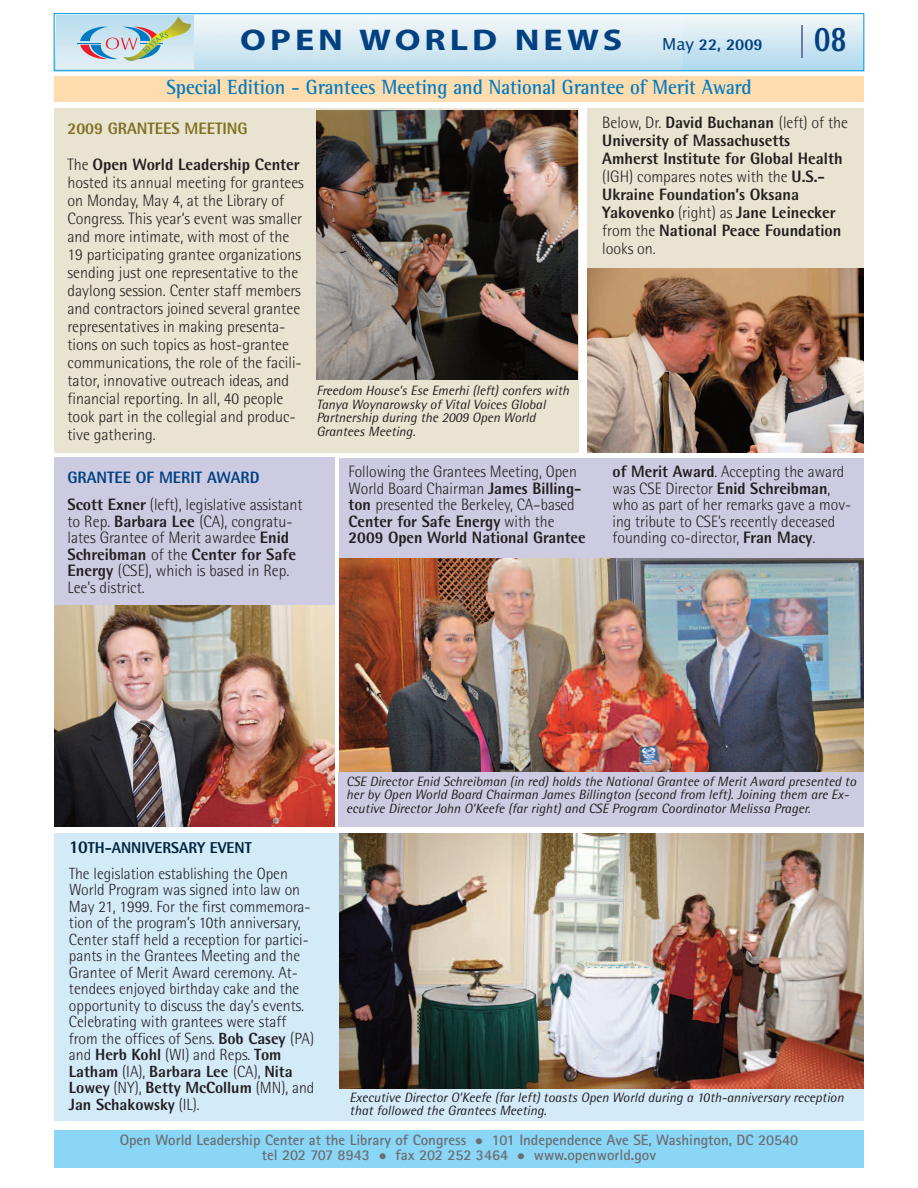
<style>
.page{position:relative;width:918px;height:1188px;background:#fff}
.page>*{position:absolute;margin:0;border:0;box-sizing:border-box;transform-origin:0 0}
.t1{font:800 36px "Rotis Semi Sans";color:#014181;scale:.82 1}
.t2{font:700 30px "Myriad Pro";letter-spacing:.11em;color:#014181;scale:1.2 1}
.t3{font:700 21px "Rotis Semi Serif";color:#007bc3;scale:.9 1}
.t4{font:300 16.5px/18px "Rotis Semi Sans";color:#231f20}
.t5{font:300 16.5px/16.5px "Rotis Semi Sans";color:#231f20;scale:.95 1}
.t6{font:800 16.5px/18px "Rotis Semi Sans";color:#231f20}
.t7{font:800 16.5px "Rotis Semi Sans";color:#014181}
.t8{font:300 16.2px/16.5px "Rotis Semi Sans";color:#231f20}
.t9{font:800 15.75px "Rotis Semi Sans";color:#00223b}
.t10{font:700 15px "Rotis Sans Serif";color:#6c6d70}
.t11{font:italic 13.5px/13.5px "Rotis Semi Sans";color:#231f20}
.s1{font-family:"Lucida Grande";font-weight:400}
.s2{color:#807020}
.s3{font-weight:300}
.s4{font-weight:800;color:#014181}
.s5{font-weight:800}
.s6{font-size:18px}
</style>
<div class="page">
<div style="left:54px;top:457px;width:281px;height:358px;background:#cdcbe2"></div>
<div style="left:587px;top:109px;width:277px;height:340px;background:#e8e4d1"></div>
<div style="left:54px;top:108px;width:524px;height:344px;background:#e8e4d1"></div>
<div style="left:340px;top:459px;width:524px;height:103px;background:#cdcbe2"></div>
<div style="left:54px;top:1130px;width:810px;height:37px;background:#89d6f7"></div>
<div style="left:54px;top:14px;width:810px;height:57px;border:1px solid #0099d8"></div>
<hr style="left:801px;top:25px;width:2px;height:32px;background:#6b7cac">
<img style="left:54px;top:606px;width:281px;height:220px">
<img style="left:587px;top:268px;width:277px;height:184px">
<div style="left:54px;top:833px;width:810px;height:288px;background:#d3eaf8"></div>
<div style="left:54px;top:76px;width:810px;height:25px;background:#fedcad"></div>
<img style="left:316px;top:110px;width:262px;height:269px">
<img style="left:339px;top:833px;width:525px;height:255px">
<img style="left:339px;top:559px;width:525px;height:213px">
<div style="left:339px;top:772px;width:525px;height:55px;background:#cdcbe2"></div>
<svg style="left:77px;top:16px;width:114px;height:45px;background:#b7cbca"></svg>
<h2 class="t2" style="left:240px;top:28px;width:320px">OPEN WORLD NEWS</h2>
<p class="t7" style="left:662px;top:38px;width:102px"><span class="s1">May</span> 22, 2009</p>
<h1 class="t1" style="left:814px;top:26px;width:41px">08</h1>
<p class="t3" style="left:166px;top:80px;width:652px">Special Edition - Grantees Meeting and National Grantee of Merit Award</p>
<p class="t6" style="left:68px;top:112px;width:234px;line-height:36px"><span class="s2">2009 GRANTEES MEETING<br></span><span class="s3">The</span> Open World Leadership Center</p>
<p class="t4" style="left:67px;top:175px;width:238px">hosted its annual meeting for grantees on Monday, May 4, at the Library of Congress. This year’s event was smaller and more intimate, with most of the 19 participating grantee organizations sending just one representative to the daylong session. Center staff members and contractors joined several grantee representatives in making presenta&shy;tions on such topics as host-grantee communications, the role of the facili&shy;tator, innovative outreach ideas, and financial reporting. In all, 40 people took part in the collegial and produc&shy;tive gathering.</p>
<p class="t4" style="left:67px;top:466px;width:237px;line-height:27px"><span class="s4">GRANTEE OF MERIT AWARD<br></span><span class="s5">Scott Exner</span> (left), legislative assistant</p>
<p class="t4" style="left:67px;top:514px;width:230px;line-height:16.5px">to Rep. <span class="s5">Barbara Lee</span> (CA), congratu&shy;lates Grantee of Merit awardee <span class="s5">Enid<br>Schreibman</span> of the <span class="s5">Center for Safe<br>Energy</span> (CSE), which is based in Rep.<br>Lee’s district.</p>
<p class="t6" style="left:602px;top:115px;width:247px"><span class="s3">Below, Dr.</span> David Buchanan <span class="s3">(left) of the<br></span>University of Massachusetts<br>Amherst Institute for Global Health <span class="s3">(IGH) compares notes with the</span> U.S.-<br>Ukraine Foundation’s Oksana<br>Yakovenko <span class="s3">(right) as</span> Jane Leinecker <span class="s3">from the</span> National Peace Foundation <span class="s3">looks on.</span></p>
<p class="t11" style="left:316px;top:385px;width:254px">Freedom House’s Ese Emerhi (left) confers with Tanya Woynarowsky of Vital Voices Global Partnership during the 2009 Open World Grantees Meeting.</p>
<p class="t5" style="left:349px;top:465px;width:251px">Following the Grantees Meeting, Open World Board Chairman <span class="s5">James Billing&shy;ton</span> presented the Berkeley, CA–based <span class="s5">Center for Safe Energy</span> with the <span class="s5">2009 Open World National Grantee</span></p>
<p class="t5" style="left:613px;top:465px;width:253px"><span class="s5">of Merit Award</span>. Accepting the award was CSE Director <span class="s5">Enid Schreibman</span>, who as part of her remarks gave a mov&shy;ing tribute to CSE’s recently deceased founding co-director, <span class="s5">Fran Macy</span>.</p>
<p class="t11" style="left:346px;top:776px;width:511px">CSE Director Enid Schreibman (in red) holds the National Grantee of Merit Award presented to her by Open World Board Chairman James Billington (second from left). Joining them are Ex&shy;ecutive Director John O’Keefe (far right) and CSE Program Coordinator Melissa Prager.</p>
<p class="t9" style="left:69px;top:842px;width:184px"><span class="s6">10</span>TH-ANNIVERSARY EVENT</p>
<p class="t8" style="left:69px;top:867px;width:247px">The legislation establishing the Open World Program was signed into law on May 21, 1999. For the first commemora&shy;tion of the program’s 10th anniversary, Center staff held a reception for partici&shy;pants in the Grantees Meeting and the Grantee of Merit Award ceremony. At&shy;tendees enjoyed birthday cake and the opportunity to discuss the day’s events.<br>Celebrating with grantees were staff from the offices of Sens. <span class="s5">Bob Casey</span> (PA) and <span class="s5">Herb Kohl</span> (WI) and Reps. <span class="s5">Tom Latham</span> (IA), <span class="s5">Barbara Lee</span> (CA), <span class="s5">Nita Lowey</span> (NY), <span class="s5">Betty McCollum</span> (MN), and <span class="s5">Jan Schakowsky</span> (IL).</p>
<p class="t11" style="left:350px;top:1092px;width:496px">Executive Director O’Keefe (far left) toasts Open World during a 10th-anniversary reception that followed the Grantees Meeting.</p>
<p class="t10" style="left:120px;top:1135px;width:348px">Open World Leadership Center at the Library of Congress</p>
<p class="t10" style="left:492px;top:1135px;width:308px">101 Independence Ave SE, Washington, DC 20540</p>
<p class="t10" style="left:262px;top:1150px;width:110px">tel 202 707 8943</p>
<p class="t10" style="left:395px;top:1150px;width:114px">fax 202 252 3464</p>
<p class="t10" style="left:534px;top:1150px;width:124px">www.openworld.gov</p>
</div>
